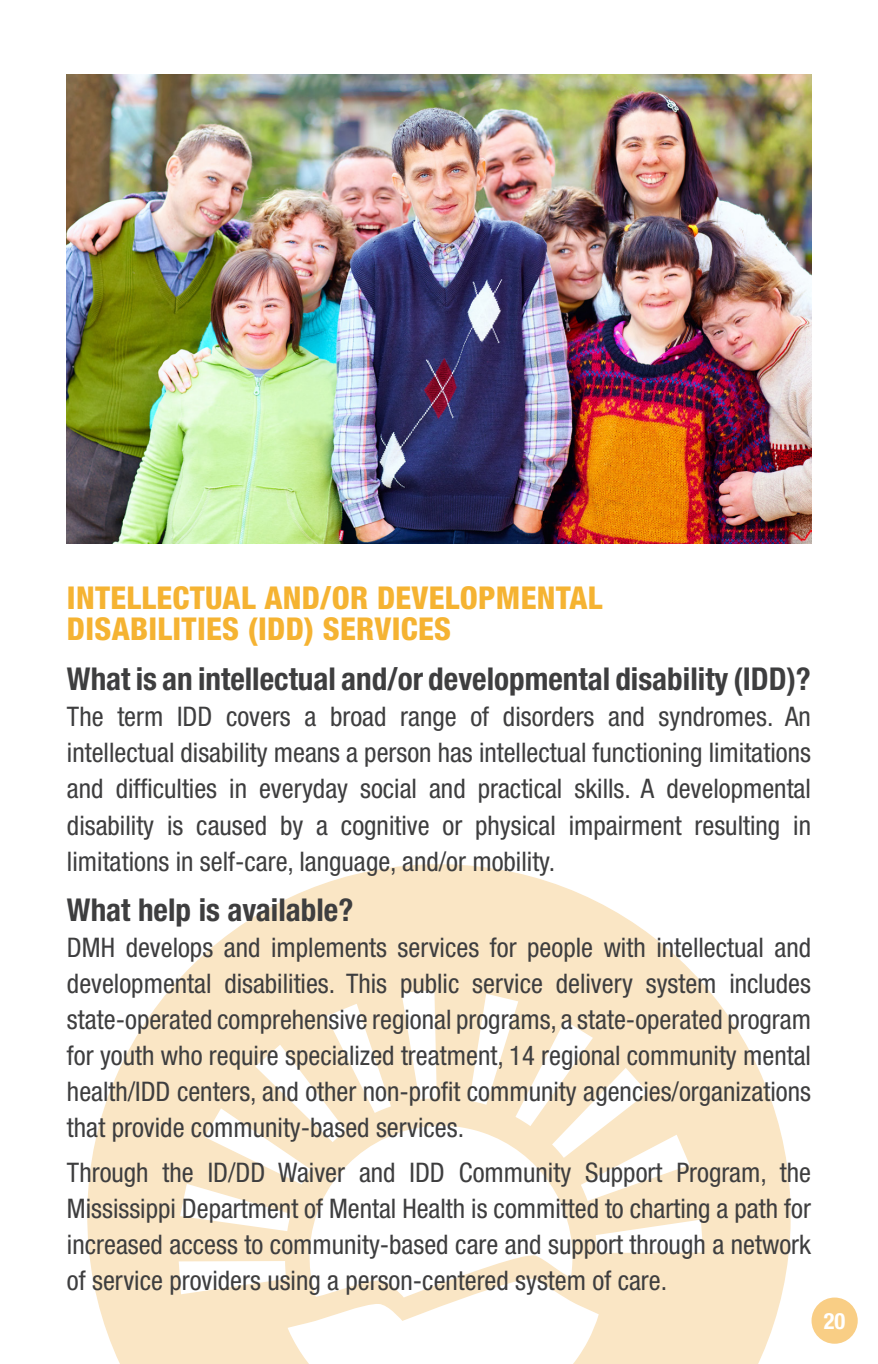
<style>
.page{position:relative;width:878px;height:1364px;background:#fff}
.page>*{position:absolute;margin:0;border:0;box-sizing:border-box;transform-origin:0 0}
.t1{font:700 condensed 31.5px "Helvetica Neue LT Std";color:#3e3e3f}
.t2{font:800 condensed 31.5px "Helvetica Neue LT Std";letter-spacing:.01em;color:#f5b332}
.t3{font:condensed 27px/36px "Helvetica Neue LT Std";color:#3e3e3f;text-align:justify}
.t4{font:700 condensed 22.5px "Helvetica Neue LT Std";color:#fff}
</style>
<div class="page">
<svg style="left:87px;top:864px;width:704px;height:500px;fill:#fae6c5"></svg>
<svg style="left:179px;top:990px;width:524px;height:374px"></svg>
<img style="left:67px;top:74px;width:744px;height:470px">
<div style="left:811px;top:1297px;width:46px;height:46px;background:#f9ce85;border-radius:50%"></div>
<p class="t2" style="left:67px;top:578px;width:537px">INTELLECTUAL AND/OR DEVELOPMENTAL</p>
<p class="t2" style="left:67px;top:609px;width:385px">DISABILITIES (IDD) SERVICES</p>
<p class="t1" style="left:67px;top:660px;width:745px">What is an intellectual and/or developmental disability (IDD)?</p>
<p class="t3" style="left:67px;top:698px;width:745px">The term IDD covers a broad range of disorders and syndromes. An intellectual disability means a person has intellectual functioning limitations and difficulties in everyday social and practical skills. A developmental disability is caused by a cognitive or physical impairment resulting in limitations in self-care, language, and/or mobility.</p>
<p class="t1" style="left:67px;top:891px;width:288px">What help is available?</p>
<p class="t3" style="left:67px;top:929px;width:745px">DMH develops and implements services for people with intellectual and developmental disabilities. This public service delivery system includes state-operated comprehensive regional programs, a state-operated program for youth who require specialized treatment, 14 regional community mental health/IDD centers, and other non-profit community agencies/organizations that provide community-based services.</p>
<p class="t3" style="left:67px;top:1154px;width:745px">Through the ID/DD Waiver and IDD Community Support Program, the Mississippi Department of Mental Health is committed to charting a path for increased access to community-based care and support through a network of service providers using a person-centered system of care.</p>
<p class="t4" style="left:823px;top:1307px;width:23px">20</p>
</div>
